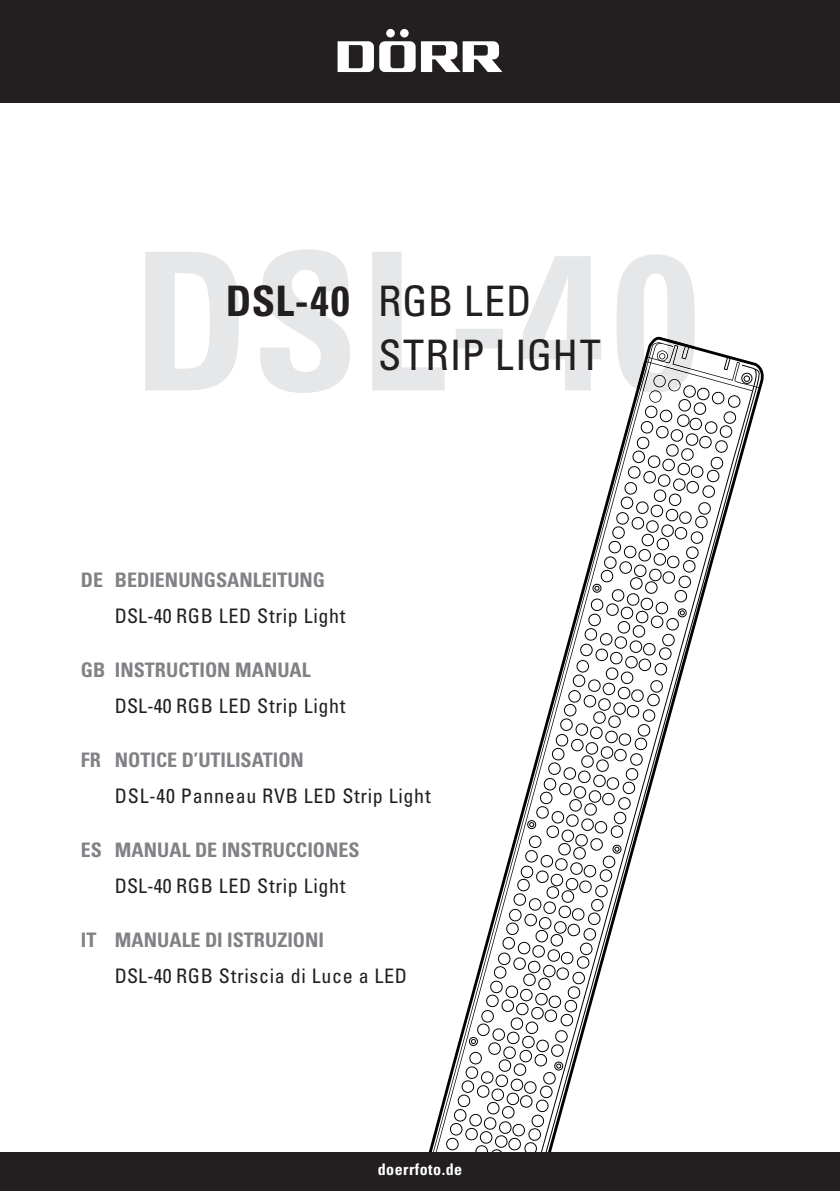
<style>
.page{position:relative;width:840px;height:1191px;background:#fff}
.page>*{position:absolute;margin:0;border:0;box-sizing:border-box;transform-origin:0 0}
.t1{font:42px "Univers LTCYR 67 Bold Cond";color:#231f20}
.t2{font:condensed 42px "Univers LTCYR 57";letter-spacing:.025em;color:#231f20}
.t3{font:condensed 20px "Univers LTCYR 57";letter-spacing:.035em;color:#231f20}
.t4{font:20px "Univers LTCYR 67 Bold Cond";color:#808285}
.t5{font:16px "Univers LTCYR 67 Bold Cond";letter-spacing:.03em;color:#fff}
.t6{font:700 12px "Univers LTCYR 65";color:#fff}
.s1{font-family:"Univers LTCYR 57";font-stretch:condensed}
</style>
<div class="page">
<div style="left:0;top:0;width:839px;height:102px;background:#231f20"></div>
<svg style="left:337px;top:29px;width:165px;height:43px"></svg>
<svg style="left:145px;top:249px;width:549px;height:144px"></svg>
<svg style="left:433px;top:339px;width:325px;height:813px"></svg>
<div style="left:0;top:1152px;width:839px;height:39px;background:#231f20"></div>
<h1 class="t1" style="left:226px;top:276px;width:307px">DSL-40 <span class="s1">RGB LED</span></h1>
<h1 class="t2" style="left:378px;top:329px;width:224px">STRIP LIGHT</h1>
<p class="t4" style="left:81px;top:567px;width:246px">DE BEDIENUNGSANLEITUNG</p>
<p class="t3" style="left:115px;top:603px;width:232px">DSL-40 RGB LED Strip Light</p>
<p class="t4" style="left:81px;top:657px;width:231px">GB INSTRUCTION MANUAL</p>
<p class="t3" style="left:115px;top:693px;width:232px">DSL-40 RGB LED Strip Light</p>
<p class="t4" style="left:81px;top:747px;width:224px">FR NOTICE D’UTILISATION</p>
<p class="t3" style="left:115px;top:783px;width:317px">DSL-40 Panneau RVB LED Strip Light</p>
<p class="t4" style="left:81px;top:837px;width:280px">ES MANUAL DE INSTRUCCIONES</p>
<p class="t3" style="left:115px;top:873px;width:232px">DSL-40 RGB LED Strip Light</p>
<p class="t4" style="left:81px;top:927px;width:244px">IT MANUALE DI ISTRUZIONI</p>
<p class="t3" style="left:115px;top:963px;width:293px">DSL-40 RGB Striscia di Luce a LED</p>
<p class="t5" style="left:377px;top:1160px;width:86px">doerrfoto.de</p>
<p class="t6" style="left:413px;top:1160px;width:14px">01</p>
</div>
